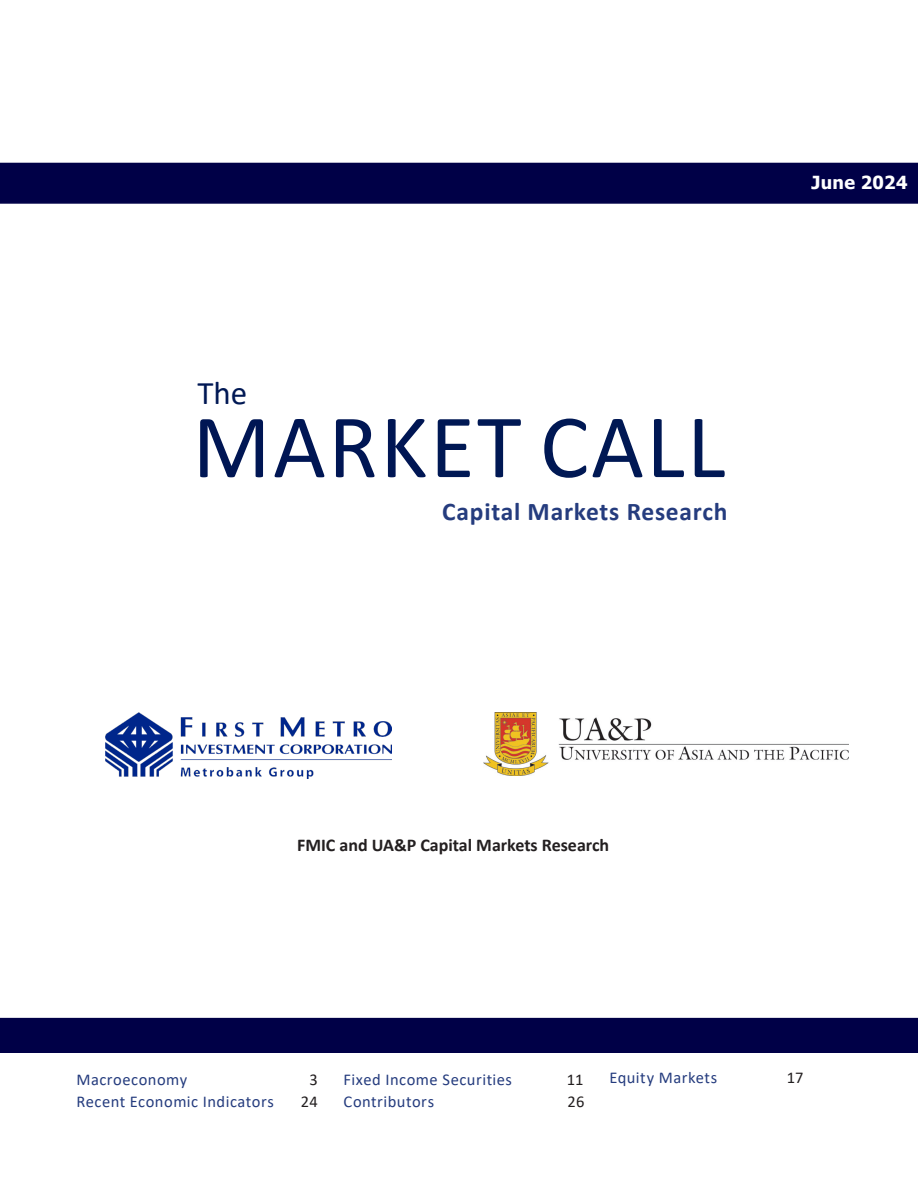
<style>
.page{position:relative;width:918px;height:1188px;background:#fff}
.page>*{position:absolute;margin:0;border:0;box-sizing:border-box;transform-origin:0 0}
.Article_Title{font:91.5px "Calibri";letter-spacing:.025em;color:#001854}
.Article_Title-2{font:33px "Calibri";color:#001854}
.Source{font:700 25.5px "Calibri";letter-spacing:.03em;color:#253c7e}
.Subhead{font:700 18px "Calibri";color:#231f20}
.t1{font:700 18px "Tahoma";letter-spacing:.015em;color:#fff}
.t2{font:16.5px "Calibri";letter-spacing:.03em;color:#253c7e}
.t3{font:16.5px "Calibri";letter-spacing:.01em;color:#231f20}
.s1{color:#001654}
</style>
<div class="page">
<svg style="left:0;top:198px;width:918px;height:6px;background:#0d0d50"></svg>
<div style="left:2px;top:164px;width:914px;height:32px;background:#000047"></div>
<div style="left:0;top:163px;width:918px;height:35px;border:3px solid #000047"></div>
<div style="left:2px;top:1019px;width:914px;height:33px;background:#000047"></div>
<div style="left:0;top:1018px;width:918px;height:35px;border:3px solid #000047"></div>
<img style="left:106px;top:712px;width:285px;height:67px">
<img style="left:484px;top:712px;width:365px;height:64px">
<p class="Article_Title-2" style="left:198px;top:370px;width:51px">The</p>
<p class="Article_Title" style="left:192px;top:383px;width:534px"><span class="s1">MARK</span>ET CALL</p>
<p class="Source" style="left:442px;top:493px;width:287px">Capital Markets Research</p>
<p class="t1" style="left:812px;top:170px;width:97px">June 2024</p>
<p class="Subhead" style="left:297px;top:832px;width:314px">FMIC and UA&amp;P Capital Markets Research</p>
<p class="t2" style="left:76px;top:1068px;width:112px">Macroeconomy</p>
<p class="t3" style="left:309px;top:1068px;width:10px">3</p>
<p class="t2" style="left:344px;top:1068px;width:170px">Fixed Income Securities</p>
<p class="t3" style="left:567px;top:1068px;width:18px">11</p>
<p class="t2" style="left:609px;top:1066px;width:109px">Equity Markets</p>
<p class="t3" style="left:787px;top:1066px;width:18px">17</p>
<p class="t2" style="left:76px;top:1090px;width:199px">Recent Economic Indicators</p>
<p class="t3" style="left:301px;top:1090px;width:18px">24</p>
<p class="t2" style="left:344px;top:1090px;width:92px">Contributors</p>
<p class="t3" style="left:568px;top:1090px;width:18px">26</p>
</div>
